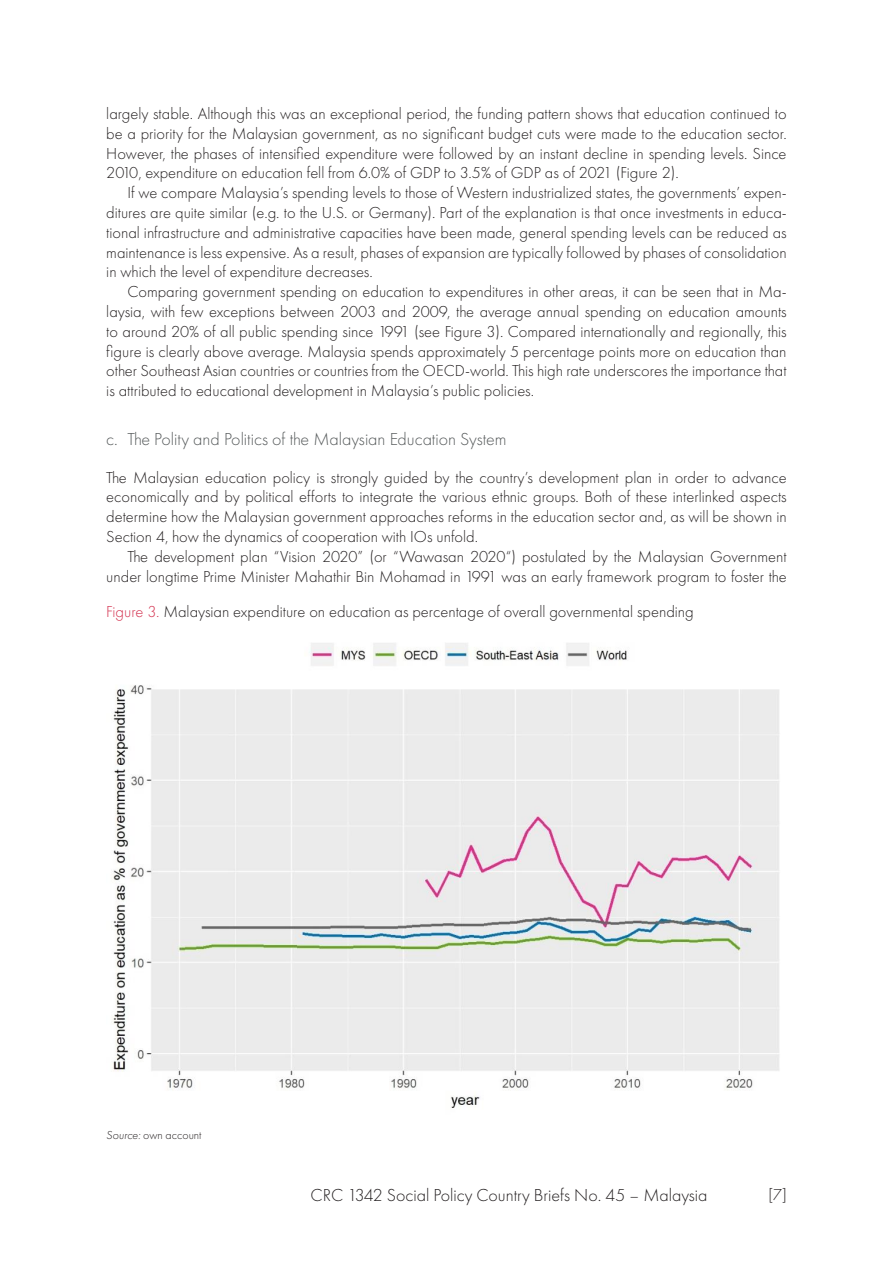
<style>
.page{position:relative;width:893px;height:1263px;background:#fff}
.page>*{position:absolute;margin:0;border:0;box-sizing:border-box;transform-origin:0 0}
.t1{font:300 18px "Futura PT";color:#565a5b}
.t2{font:300 18px "Futura PT";color:#231f20}
.Std_Absatz_ohne_einzug{font:300 16.5px/19.8px "Futura PT";color:#231f20;text-align:justify}
.quelle{font:300 12px "Futura PT";color:#231f20}
.s1{color:#d3304e}
.s2{font-style:italic}
</style>
<div class="page">
<img style="left:113px;top:643px;width:667px;height:465px">
<p class="Std_Absatz_ohne_einzug" style="left:106px;top:104px;width:682px">largely stable. Although this was an exceptional period, the funding pattern shows that education continued to be a priority for the Malaysian government, as no significant budget cuts were made to the education sector.<br>However, the phases of intensified expenditure were followed by an instant decline in spending levels. Since 2010, expenditure on education fell from 6.0% of GDP to 3.5% of GDP as of 2021 (Figure 2).</p>
<p class="Std_Absatz_ohne_einzug" style="left:106px;top:183px;width:682px;text-indent:21px">If we compare Malaysia’s spending levels to those of Western industrialized states, the governments’ expen&shy;ditures are quite similar (e.g. to the U.S. or Germany). Part of the explanation is that once investments in educa&shy;tional infrastructure and administrative capacities have been made, general spending levels can be reduced as maintenance is less expensive. As a result, phases of expansion are typically followed by phases of consolidation in which the level of expenditure decreases.</p>
<p class="Std_Absatz_ohne_einzug" style="left:106px;top:282px;width:682px;text-indent:21px">Comparing government spending on education to expenditures in other areas, it can be seen that in Ma&shy;laysia, with few exceptions between 2003 and 2009, the average annual spending on education amounts to around 20% of all public spending since 1991 (see Figure 3). Compared internationally and regionally, this figure is clearly above average. Malaysia spends approximately 5 percentage points more on education than other Southeast Asian countries or countries from the OECD-world. This high rate underscores the importance that is attributed to educational development in Malaysia’s public policies.</p>
<p class="t1" style="left:106px;top:428px;width:402px">c. The Polity and Politics of the Malaysian Education System</p>
<p class="Std_Absatz_ohne_einzug" style="left:106px;top:467px;width:682px">The Malaysian education policy is strongly guided by the country’s development plan in order to advance economically and by political efforts to integrate the various ethnic groups. Both of these interlinked aspects determine how the Malaysian government approaches reforms in the education sector and, as will be shown in Section 4, how the dynamics of cooperation with IOs unfold.</p>
<p class="Std_Absatz_ohne_einzug" style="left:106px;top:546px;width:682px;text-align:right">The development plan “Vision 2020” (or “Wawasan 2020“) postulated by the Malaysian Government under longtime Prime Minister Mahathir Bin Mohamad in 1991 was an early framework program to foster the</p>
<p class="Std_Absatz_ohne_einzug" style="left:106px;top:601px;width:589px"><span class="s1">Figure 3.</span> Malaysian expenditure on education as percentage of overall governmental spending</p>
<p class="quelle" style="left:106px;top:1128px;width:97px"><span class="s2">Source:</span> own account</p>
<p class="t2" style="left:311px;top:1185px;width:399px">CRC 1342 Social Policy Country Briefs No. 45 – Malaysia</p>
<p class="Std_Absatz_ohne_einzug" style="left:768px;top:1184px;width:20px">[7]</p>
</div>
